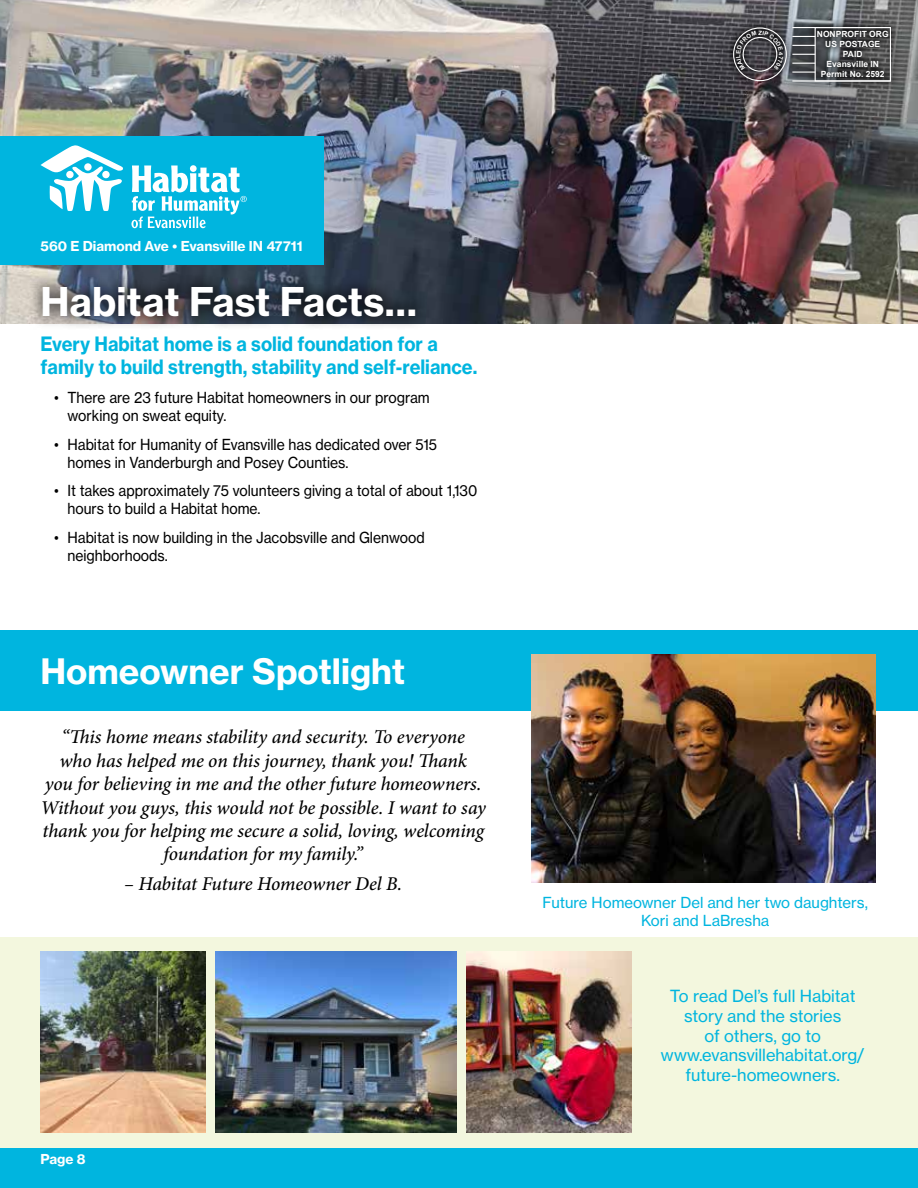
<style>
.page{position:relative;width:918px;height:1188px;background:#fff}
.page>*{position:absolute;margin:0;border:0;box-sizing:border-box;transform-origin:0 0}
.t1{font:39px "N Haas Grotesk TX Pro 75 Bd";color:#fff}
.t2{font:34.5px "N Haas Grotesk TX Pro 75 Bd";color:#fff}
.t3{font:italic 500 19.5px/23.4px "Minion Pro";letter-spacing:-.01em;color:#000;text-align:center}
.t4{font:19.5px/23.4px "N Haas Grotesk TX Pro 75 Bd";color:#00b5df;scale:.93 1}
.t5{font:16.5px/19.8px "N Haas Grotesk TX Pro 55 Rg";color:#00b5df;text-align:center}
.t6{font:15px/18px "N Haas Grotesk TX Pro 55 Rg";color:#000;scale:.93 1}
.t7{font:15px/18px "N Haas Grotesk TX Pro 55 Rg";color:#00b5df;text-align:center}
.t8{font:13.5px "N Haas Grotesk TX Pro 75 Bd";color:#fff}
.t9{font:700 8.55px/10.2px "Arial";color:#fff;text-align:center}
</style>
<div class="page">
<div style="left:0;top:1148px;width:918px;height:40px;background:#00b5df"></div>
<img style="left:0;top:0;width:918px;height:324px">
<div style="left:0;top:937px;width:918px;height:211px;background:#f3f7de"></div>
<div style="left:0;top:136px;width:324px;height:128px;background:#00b5df"></div>
<svg style="left:41px;top:146px;width:82px;height:65px"></svg>
<svg style="left:131px;top:165px;width:116px;height:63px"></svg>
<div style="left:28px;top:272px;width:401px;height:59px;background:#000;opacity:.75"></div>
<div style="left:0;top:630px;width:918px;height:81px;background:#00b5df"></div>
<svg style="left:725px;top:19px;width:174px;height:71px;background:#4e4e52"></svg>
<div style="left:815px;top:27px;width:76px;height:55px;border:1px solid #fff"></div>
<hr style="left:792px;top:27px;width:99px;height:1px;background:#fff">
<hr style="left:792px;top:80px;width:99px;height:2px;background:#fff">
<svg style="left:792px;top:63px;width:23px;height:1px"></svg>
<svg style="left:792px;top:45px;width:23px;height:1px"></svg>
<svg style="left:792px;top:72px;width:23px;height:1px"></svg>
<svg style="left:792px;top:54px;width:23px;height:1px"></svg>
<svg style="left:792px;top:36px;width:23px;height:1px"></svg>
<div style="left:733px;top:27px;width:54px;height:54px;border:1px solid #fff;border-radius:50%"></div>
<div style="left:743px;top:37px;width:34px;height:35px;border:1px solid #fff;border-radius:50%"></div>
<img style="left:40px;top:951px;width:166px;height:181px">
<img style="left:467px;top:951px;width:165px;height:181px">
<img style="left:215px;top:951px;width:242px;height:181px">
<img style="left:532px;top:655px;width:344px;height:227px">
<svg style="left:736px;top:31px;width:47px;height:39px;background:#444347"></svg>
<p class="t9" style="left:817px;top:29px;width:73px">NONPROFIT ORG<br>US POSTAGE<br>PAID<br>Evansville IN<br>Permit No. 2592</p>
<p class="t8" style="left:40px;top:238px;width:264px">560 E Diamond Ave • Evansville IN 47711</p>
<h1 class="t1" style="left:40px;top:277px;width:378px">Habitat Fast Facts…</h1>
<h3 class="t4" style="left:40px;top:332px;width:471px">Every Habitat home is a solid foundation for a family to build strength, stability and self-reliance.</h3>
<p class="t6" style="left:68px;top:388px;width:391px;text-indent:-14px">• There are 23 future Habitat homeowners in our program working on sweat equity.</p>
<p class="t6" style="left:68px;top:435px;width:399px;text-indent:-14px">• Habitat for Humanity of Evansville has dedicated over 515 homes in Vanderburgh and Posey Counties.</p>
<p class="t6" style="left:68px;top:482px;width:442px;text-indent:-14px">• It takes approximately 75 volunteers giving a total of about 1,130 hours to build a Habitat home.</p>
<p class="t6" style="left:68px;top:529px;width:386px;text-indent:-14px">• Habitat is now building in the Jacobsville and Glenwood neighborhoods.</p>
<h2 class="t2" style="left:40px;top:650px;width:366px">Homeowner Spotlight</h2>
<p class="t3" style="left:40px;top:725px;width:447px">“This home means stability and security. To everyone<br>who has helped me on this journey, thank you! Thank<br>you for believing in me and the other future homeowners.<br>Without you guys, this would not be possible. I want to say thank you for helping me secure a solid, loving, welcoming foundation for my family.”</p>
<h3 class="t3" style="left:124px;top:872px;width:280px">– Habitat Future Homeowner Del B.</h3>
<p class="t8" style="left:40px;top:1150px;width:47px">Page 8</p>
<p class="t7" style="left:543px;top:893px;width:327px">Future Homeowner Del and her two daughters,<br>Kori and LaBresha</p>
<p class="t5" style="left:661px;top:986px;width:205px">To read Del’s full Habitat story and the stories<br>of others, go to www.evansvillehabitat.org/ future-homeowners.</p>
</div>
